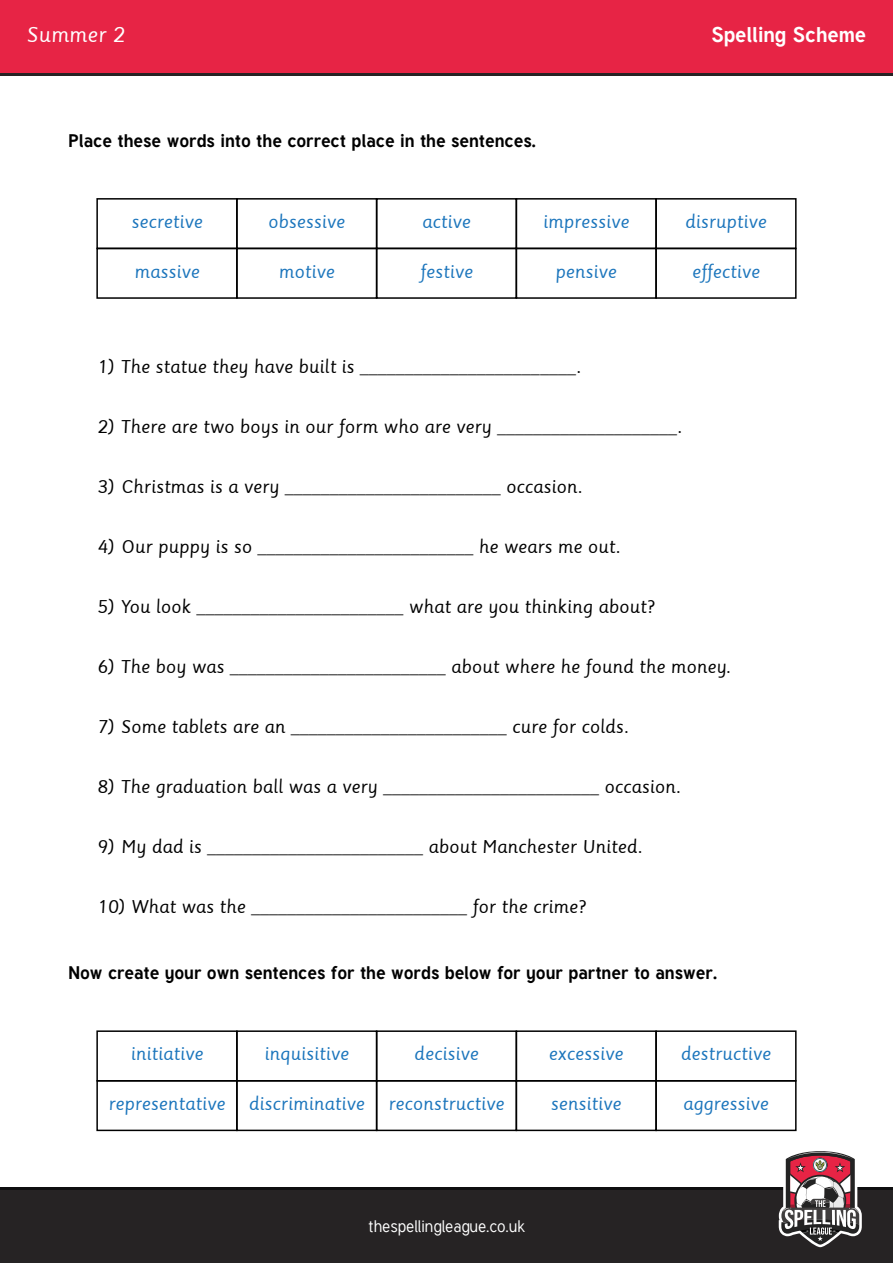
<style>
.page{position:relative;width:893px;height:1263px;background:#fff}
.page>*{position:absolute;margin:0;border:0;box-sizing:border-box;transform-origin:0 0}
.t1{font:700 21px "Tuffy";color:#fff}
.t2{font:21px "Sassoon Primary";color:#fff}
.t3{font:18px "Sassoon Primary";color:#000}
.t4{font:18px "Sassoon Primary";color:#1b75bc}
.t5{font:700 18px "Tuffy";color:#000}
.t6{font:16.5px "Tuffy";color:#fff}
</style>
<div class="page">
<div style="left:96px;top:198px;width:142px;height:51px;border:2px solid #000"></div>
<div style="left:96px;top:248px;width:142px;height:51px;border:2px solid #000"></div>
<div style="left:236px;top:198px;width:141px;height:51px;border:2px solid #000"></div>
<div style="left:236px;top:248px;width:141px;height:51px;border:2px solid #000"></div>
<div style="left:376px;top:198px;width:141px;height:51px;border:2px solid #000"></div>
<div style="left:376px;top:248px;width:141px;height:51px;border:2px solid #000"></div>
<div style="left:516px;top:198px;width:141px;height:51px;border:2px solid #000"></div>
<div style="left:516px;top:248px;width:141px;height:51px;border:2px solid #000"></div>
<div style="left:655px;top:198px;width:142px;height:51px;border:2px solid #000"></div>
<div style="left:655px;top:248px;width:142px;height:51px;border:2px solid #000"></div>
<svg style="left:0;top:72px;width:893px;height:4px;background:#56232c"></svg>
<div style="left:0;top:0;width:893px;height:72px;background:#e72445"></div>
<div style="left:0;top:1187px;width:893px;height:75px;background:#0f0f10"></div>
<div style="left:0;top:1190px;width:893px;height:73px;background:#262324"></div>
<svg style="left:779px;top:1151px;width:83px;height:96px"></svg>
<div style="left:96px;top:1030px;width:142px;height:51px;border:2px solid #000"></div>
<div style="left:96px;top:1080px;width:142px;height:51px;border:2px solid #000"></div>
<div style="left:236px;top:1030px;width:141px;height:51px;border:2px solid #000"></div>
<div style="left:236px;top:1080px;width:141px;height:51px;border:2px solid #000"></div>
<div style="left:376px;top:1030px;width:141px;height:51px;border:2px solid #000"></div>
<div style="left:376px;top:1080px;width:141px;height:51px;border:2px solid #000"></div>
<div style="left:516px;top:1030px;width:141px;height:51px;border:2px solid #000"></div>
<div style="left:516px;top:1080px;width:141px;height:51px;border:2px solid #000"></div>
<div style="left:655px;top:1030px;width:142px;height:51px;border:2px solid #000"></div>
<div style="left:655px;top:1080px;width:142px;height:51px;border:2px solid #000"></div>
<p class="t2" style="left:27px;top:22px;width:100px">Summer 2</p>
<p class="t1" style="left:711px;top:18px;width:156px">Spelling Scheme</p>
<p class="t5" style="left:68px;top:126px;width:469px">Place these words into the correct place in the sentences.</p>
<p class="t4" style="left:131px;top:211px;width:73px">secretive</p>
<p class="t4" style="left:268px;top:211px;width:78px">obsessive</p>
<p class="t4" style="left:422px;top:211px;width:50px">active</p>
<p class="t4" style="left:543px;top:211px;width:88px">impressive</p>
<p class="t4" style="left:685px;top:211px;width:83px">disruptive</p>
<p class="t4" style="left:134px;top:261px;width:67px">massive</p>
<p class="t4" style="left:279px;top:261px;width:57px">motive</p>
<p class="t4" style="left:420px;top:261px;width:54px">festive</p>
<p class="t4" style="left:556px;top:261px;width:63px">pensive</p>
<p class="t4" style="left:692px;top:261px;width:70px">effective</p>
<p class="t3" style="left:97px;top:356px;width:486px">1) The statue they have built is ________________________.</p>
<p class="t3" style="left:97px;top:416px;width:587px">2) There are two boys in our form who are very ____________________.</p>
<p class="t3" style="left:97px;top:476px;width:487px">3) Christmas is a very ________________________ occasion.</p>
<p class="t3" style="left:97px;top:536px;width:525px">4) Our puppy is so ________________________ he wears me out.</p>
<p class="t3" style="left:97px;top:596px;width:559px">5) You look _______________________ what are you thinking about?</p>
<p class="t3" style="left:97px;top:656px;width:635px">6) The boy was ________________________ about where he found the money.</p>
<p class="t3" style="left:97px;top:716px;width:533px">7) Some tablets are an ________________________ cure for colds.</p>
<p class="t3" style="left:97px;top:776px;width:586px">8) The graduation ball was a very ________________________ occasion.</p>
<p class="t3" style="left:97px;top:836px;width:547px">9) My dad is ________________________ about Manchester United.</p>
<p class="t3" style="left:97px;top:896px;width:490px">10) What was the ________________________ for the crime?</p>
<p class="t5" style="left:68px;top:958px;width:650px">Now create your own sentences for the words below for your partner to answer.</p>
<p class="t4" style="left:131px;top:1043px;width:74px">initiative</p>
<p class="t4" style="left:264px;top:1043px;width:86px">inquisitive</p>
<p class="t4" style="left:414px;top:1043px;width:66px">decisive</p>
<p class="t4" style="left:549px;top:1043px;width:76px">excessive</p>
<p class="t4" style="left:681px;top:1043px;width:92px">destructive</p>
<p class="t4" style="left:109px;top:1093px;width:118px">representative</p>
<p class="t4" style="left:249px;top:1093px;width:117px">discriminative</p>
<p class="t4" style="left:388px;top:1093px;width:118px">reconstructive</p>
<p class="t4" style="left:551px;top:1093px;width:72px">sensitive</p>
<p class="t4" style="left:683px;top:1093px;width:87px">aggressive</p>
<p class="t6" style="left:368px;top:1216px;width:158px">thespellingleague.co.uk</p>
</div>
